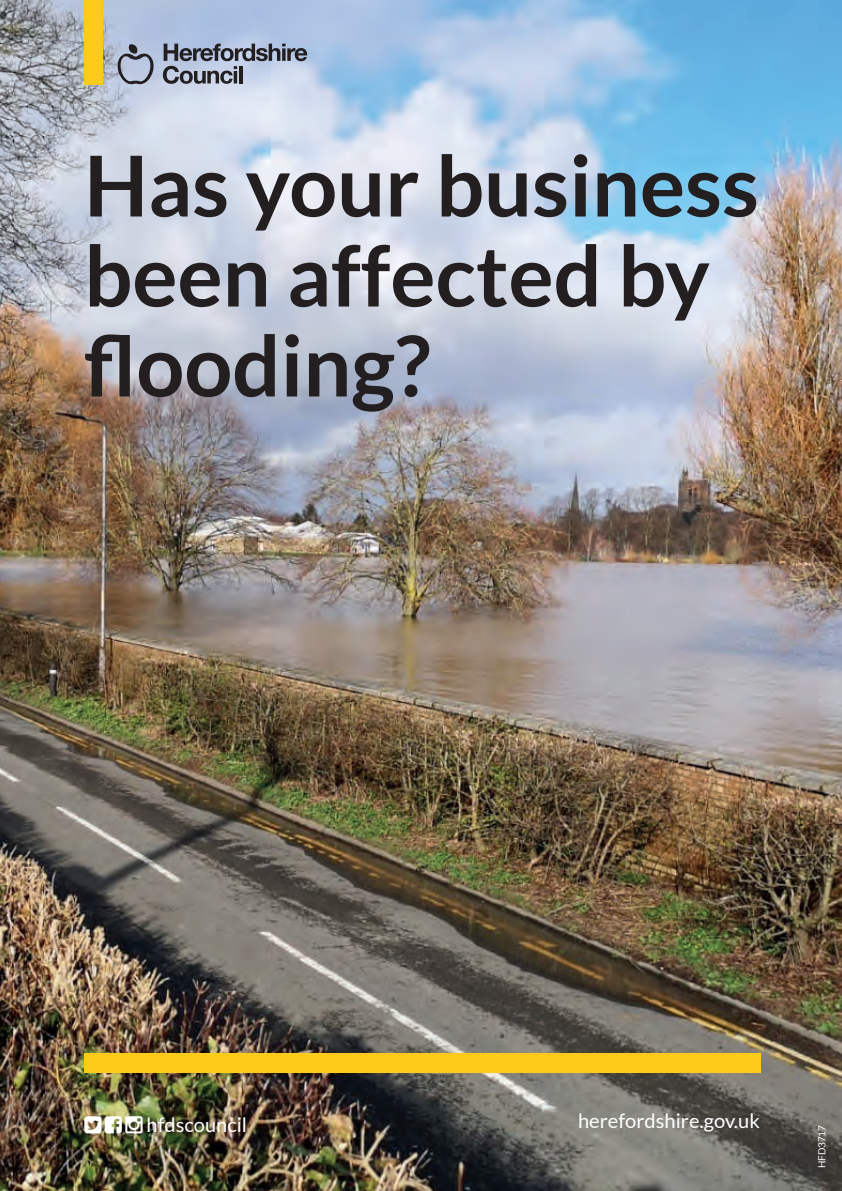
<style>
.page{position:relative;width:842px;height:1191px;background:#fff}
.page>*{position:absolute;margin:0;border:0;box-sizing:border-box;transform-origin:0 0}
.t1{font:700 84px/90px "Lato";color:#231f20}
.t2{font:20px "Lato";color:#fff}
.t3{font:9.8px "Lato";letter-spacing:-.01em;color:#fff}
</style>
<div class="page">
<img style="left:0;top:0;width:842px;height:1191px">
<div style="left:84px;top:0;width:18px;height:84px;background:#fecc18"></div>
<div style="left:84px;top:1052px;width:676px;height:20px;background:#fecc18"></div>
<svg style="left:163px;top:44px;width:144px;height:40px;background:#9098aa"></svg>
<hr style="left:239px;top:66px;width:3px;height:17px;background:#231f20">
<svg style="left:118px;top:44px;width:36px;height:40px"></svg>
<svg style="left:84px;top:1115px;width:59px;height:18px"></svg>
<p class="t1" style="left:84px;top:140px;width:676px">Has your business been affected by flooding?</p>
<p class="t2" style="left:146px;top:1113px;width:102px">hfdscouncil</p>
<p class="t2" style="left:578px;top:1109px;width:183px">herefordshire.gov.uk</p>
<p class="t3" style="left:816px;top:1168px;width:44px;rotate:-90deg">HFD3717</p>
</div>
